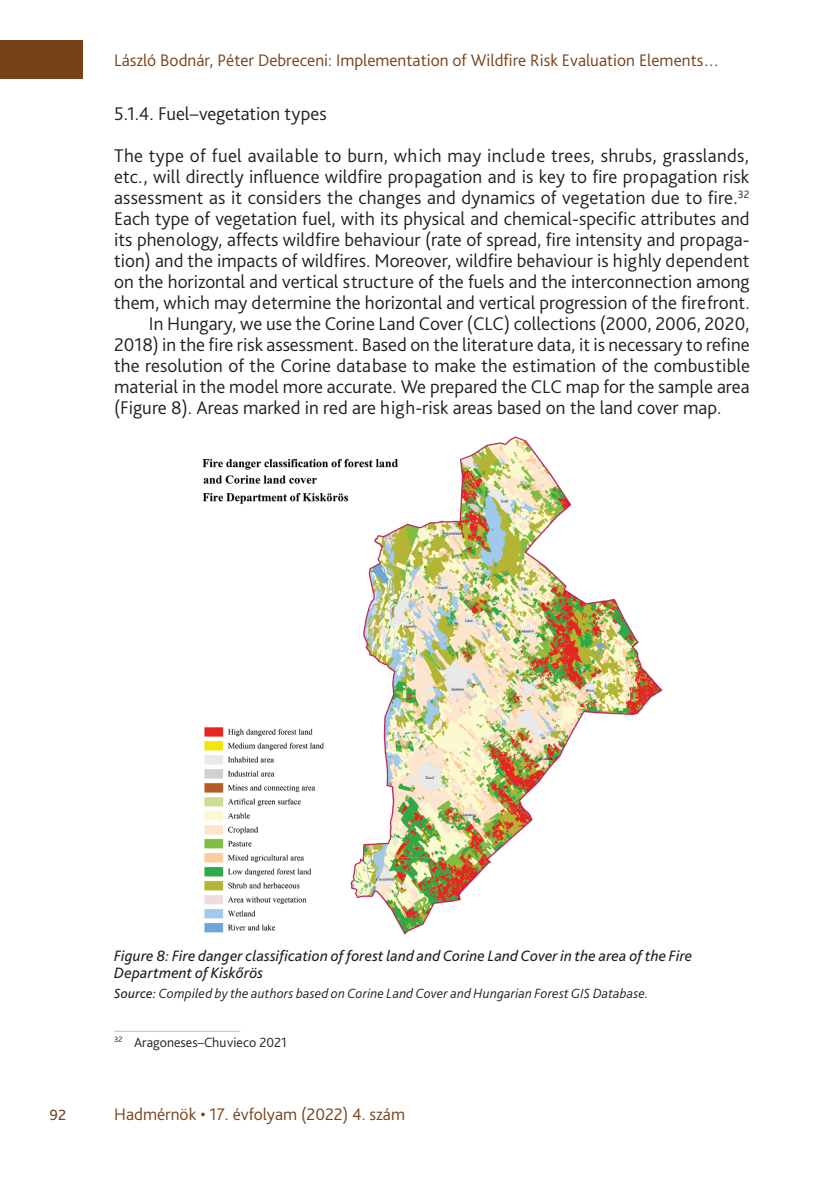
<style>
.page{position:relative;width:834px;height:1181px;background:#fff}
.page>*{position:absolute;margin:0;border:0;box-sizing:border-box;transform-origin:0 0}
._3_1_első_bekezdés{font:300 19.25px/21px "Bliss Pro";color:#231f20;text-align:justify}
._3_szövegtörzs{font:300 19.25px/21px "Bliss Pro";color:#231f20;text-align:justify}
._1_1_1_1_Head_címsor{font:300 19.25px "Bliss Pro";color:#231f20}
.t1{font:300 19.25px "Bliss Pro";color:#784118}
.t2{font:300 17.5px "Bliss Pro";color:#784118}
._8_Ábra__képalárás{font:italic 15.75px/17.5px "Bliss Pro";letter-spacing:.01em;color:#231f20}
._8_ábra_forrás{font:italic 300 14px "Bliss Pro";letter-spacing:.015em;color:#231f20}
._6_Lábjegyzet{font:300 14px "Bliss Pro";color:#231f20}
.s1{font-weight:400}
</style>
<div class="page">
<div style="left:0;top:41px;width:83px;height:38px;background:#784118"></div>
<img style="left:202px;top:436px;width:461px;height:499px">
<hr style="left:114px;top:1031px;width:126px;height:1px;background:#bcbdc0">
<p class="t2" style="left:114px;top:49px;width:606px">László Bodnár, Péter Debreceni: Implementation of Wildfire Risk Evaluation Elements…</p>
<p class="_1_1_1_1_Head_címsor" style="left:114px;top:102px;width:214px">5.1.4. Fuel–vegetation types</p>
<p class="_3_1_első_bekezdés" style="left:114px;top:145px;width:637px">The type of fuel available to burn, which may include trees, shrubs, grasslands, etc., will directly influence wildfire propagation and is key to fire propagation risk assessment as it considers the changes and dynamics of vegetation due to fire.<sup>32<br></sup>Each type of vegetation fuel, with its physical and chemical-specific attributes and its phenology, affects wildfire behaviour (rate of spread, fire intensity and propaga&shy;tion) and the impacts of wildfires. Moreover, wildfire behaviour is highly dependent on the horizontal and vertical structure of the fuels and the interconnection among them, which may determine the horizontal and vertical progression of the firefront.</p>
<p class="_3_szövegtörzs" style="left:114px;top:313px;width:637px;text-indent:35px">In Hungary, we use the Corine Land Cover (CLC) collections (2000, 2006, 2020, 2018) in the fire risk assessment. Based on the literature data, it is necessary to refine the resolution of the Corine database to make the estimation of the combustible material in the model more accurate. We prepared the CLC map for the sample area (Figure 8). Areas marked in red are high-risk areas based on the land cover map.</p>
<p class="_8_Ábra__képalárás" style="left:114px;top:946px;width:579px">Figure 8: Fire danger classification of forest land and Corine Land Cover in the area of the Fire<br>Department of Kiskőrös</p>
<p class="_8_ábra_forrás" style="left:114px;top:984px;width:535px"><span class="s1">Source:</span> Compiled by the authors based on Corine Land Cover and Hungarian Forest GIS Database.</p>
<p class="_6_Lábjegyzet" style="left:114px;top:1033px;width:174px"><sup>32</sup> Aragoneses–Chuvieco 2021</p>
<p class="t1" style="left:50px;top:1102px;width:18px">92</p>
<p class="t2" style="left:114px;top:1103px;width:292px">Hadmérnök • 17. évfolyam (2022) 4. szám</p>
</div>
